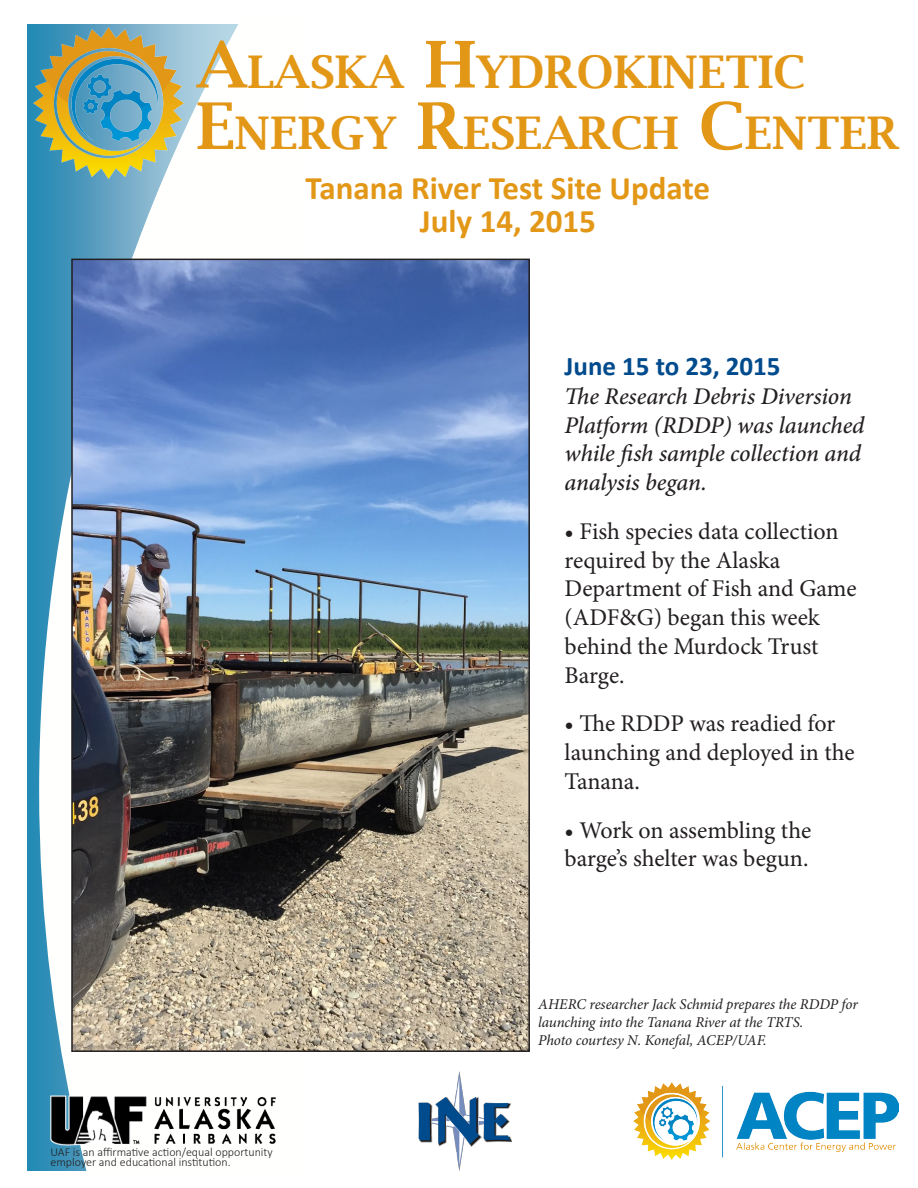
<style>
.page{position:relative;width:918px;height:1188px;background:#fff}
.page>*{position:absolute;margin:0;border:0;box-sizing:border-box;transform-origin:0 0}
.t1{font:600 45.15px "Lucida Bright";color:#e39717}
.t2{font:700 33px "Calibri";color:#e39717}
.t3{font:700 27px "Calibri";color:#004b8d}
.t4{font:24px/28.8px "Minion Pro";letter-spacing:-.005em;color:#231f20}
.t5{font:italic 500 24px/28.8px "Minion Pro";letter-spacing:-.005em;color:#231f20}
.t6{font:italic 15px/18px "Minion Pro";letter-spacing:-.01em;color:#231f20}
.t7{font:300 12px/10.5px "Calibri";color:#231f20}
.s1{font-size:64.5px}
</style>
<div class="page">
<div style="left:28px;top:24px;width:239px;height:1146px;background:#268cb5"></div>
<svg style="left:39px;top:24px;width:263px;height:1147px;fill:#fffffe"></svg>
<img style="left:634px;top:1082px;width:264px;height:77px">
<img style="left:51px;top:1096px;width:225px;height:49px">
<img style="left:418px;top:1071px;width:93px;height:99px">
<img style="left:34px;top:28px;width:150px;height:151px">
<img style="left:74px;top:262px;width:453px;height:787px">
<div style="left:71px;top:259px;width:459px;height:793px;border:2px solid #231f20"></div>
<p class="t1" style="left:196px;top:46px;width:611px"><span class="s1">A</span>LASKA <span class="s1">H</span>YDROKINETIC</p>
<p class="t1" style="left:196px;top:107px;width:705px"><span class="s1">E</span>NERGY <span class="s1">R</span>ESEARCH <span class="s1">C</span>ENTER</p>
<p class="t2" style="left:306px;top:167px;width:406px">Tanana River Test Site Update</p>
<p class="t2" style="left:420px;top:200px;width:178px">July 14, 2015</p>
<p class="t3" style="left:565px;top:349px;width:218px">June 15 to 23, 2015</p>
<p class="t5" style="left:565px;top:382px;width:302px">The Research Debris Diversion<br>Platform (RDDP) was launched while fish sample collection and analysis began.</p>
<p class="t4" style="left:565px;top:517px;width:294px">• Fish species data collection required by the Alaska<br>Department of Fish and Game (ADF&amp;G) began this week behind the Murdock Trust<br>Barge.</p>
<p class="t4" style="left:565px;top:709px;width:292px">• The RDDP was readied for launching and deployed in the<br>Tanana.</p>
<p class="t4" style="left:565px;top:816px;width:248px">• Work on assembling the barge’s shelter was begun.</p>
<p class="t7" style="left:51px;top:1146px;width:224px">UAF is an affirmative action/equal opportunity employer and educational institution.</p>
<p class="t6" style="left:538px;top:995px;width:321px">AHERC researcher Jack Schmid prepares the RDDP for launching into the Tanana River at the TRTS.</p>
<p class="t6" style="left:538px;top:1031px;width:230px">Photo courtesy N. Konefal, ACEP/UAF.</p>
</div>
